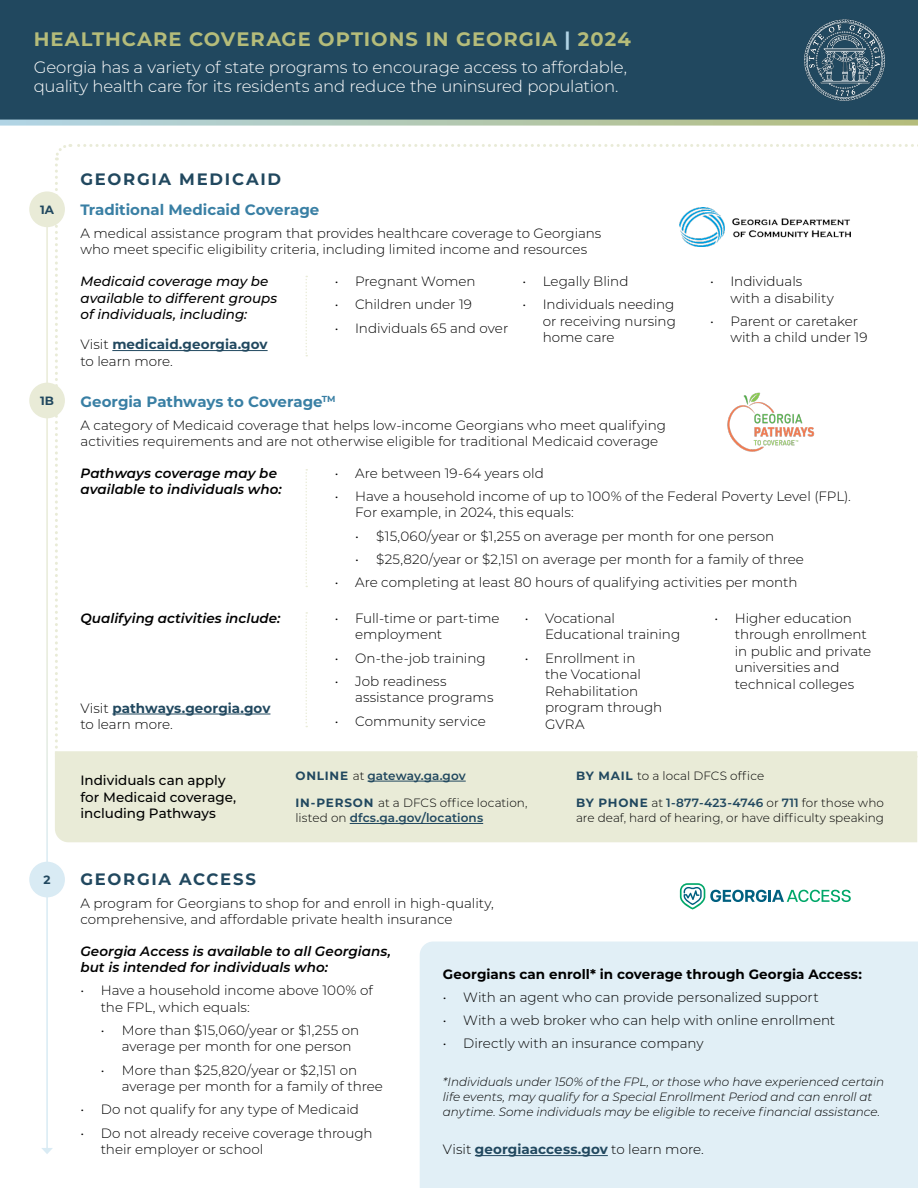
<style>
.page{position:relative;width:918px;height:1188px;background:#fff}
.page>*{position:absolute;margin:0;border:0;box-sizing:border-box;transform-origin:0 0}
.t1{font:700 19.5px "Montserrat";letter-spacing:.05em;color:#b5bc7a}
.t2{font:300 16.5px/19.8px "Montserrat";letter-spacing:-.01em;color:#fff}
.t3{font:700 16.5px "Montserrat";letter-spacing:.105em;color:#21485f}
.t4{font:700 15px "Montserrat";color:#397fa4}
.t5{font:300 13.5px/16.5px "Montserrat";color:#000}
.t6{font:italic 600 13.5px/16.5px "Montserrat";color:#000}
.t7{font:700 13.5px/16.5px "Montserrat";letter-spacing:.005em;color:#21485f}
.t8{font:italic 500 13.5px/16.5px "Montserrat";color:#000}
.t9{font:500 13.5px/16.5px "Montserrat";color:#000}
.t10{font:700 13.5px "Montserrat";letter-spacing:.005em;color:#000}
.t11{font:italic 300 12px/15px "Montserrat";color:#000}
.t12{font:300 12px/15px "Montserrat";color:#000}
.t13{font:600 12px "Montserrat";color:#21485f}
.t14{font:700 12px "Montserrat";color:#21485f}
.s1{color:#b1d4e5}
.s2{font-weight:300;color:#000}
.s3{font-weight:700}
.s4{font-weight:700;color:#21485f}
.s5{font-weight:600;color:#21485f}
</style>
<div class="page">
<hr style="left:46px;top:894px;width:2px;height:255px;background:#d9ebf4">
<svg style="left:41px;top:1148px;width:12px;height:6px"></svg>
<div style="left:0;top:0;width:918px;height:120px;background:#21485f"></div>
<div style="left:55px;top:758px;width:862px;height:84px;background:#e9ebd7"></div>
<div style="left:420px;top:942px;width:498px;height:246px;background:#e1eff6"></div>
<hr style="left:368px;top:781px;width:98px;height:1px;background:#21485f">
<hr style="left:350px;top:823px;width:133px;height:1px;background:#21485f">
<div style="left:29px;top:191px;width:36px;height:36px;background:#e9ebd7;border-radius:50%"></div>
<div style="left:29px;top:383px;width:36px;height:35px;background:#e9ebd7;border-radius:50%"></div>
<img style="left:804px;top:19px;width:81px;height:82px">
<div style="left:29px;top:862px;width:36px;height:35px;background:#d9ebf4;border-radius:50%"></div>
<svg style="left:680px;top:883px;width:171px;height:27px"></svg>
<svg style="left:53px;top:144px;width:865px;height:614px"></svg>
<hr style="left:475px;top:1155px;width:133px;height:1px;background:#21485f">
<hr style="left:112px;top:714px;width:158px;height:1px;background:#21485f">
<hr style="left:112px;top:350px;width:156px;height:1px;background:#21485f">
<svg style="left:0;top:120px;width:918px;height:6px;background:#b8ccb5"></svg>
<img style="left:680px;top:207px;width:171px;height:40px">
<h1 class="t1" style="left:34px;top:25px;width:599px">HEALTHCARE COVERAGE OPTIONS IN GEORGIA <span class="s1">|</span> 2024</h1>
<p class="t2" style="left:34px;top:56px;width:595px">Georgia has a variety of state programs to encourage access to affordable, quality health care for its residents and reduce the uninsured population.</p>
<p class="t3" style="left:80px;top:167px;width:202px">GEORGIA MEDICAID</p>
<p class="t14" style="left:40px;top:201px;width:16px">1A</p>
<p class="t4" style="left:80px;top:198px;width:240px">Traditional Medicaid Coverage</p>
<p class="t5" style="left:80px;top:224px;width:522px">A medical assistance program that provides healthcare coverage to Georgians who meet specific eligibility criteria, including limited income and resources</p>
<p class="t8" style="left:80px;top:273px;width:198px">Medicaid coverage may be available to different groups of individuals, including:</p>
<p class="t7" style="left:80px;top:336px;width:189px"><span class="s2">Visit</span> medicaid.georgia.gov <span class="s2">to learn more.</span></p>
<p class="t5" style="left:335px;top:273px;width:142px">• Pregnant Women</p>
<p class="t5" style="left:335px;top:296px;width:139px">• Children under 19</p>
<p class="t5" style="left:335px;top:319px;width:175px">• Individuals 65 and over</p>
<p class="t5" style="left:523px;top:273px;width:108px">• Legally Blind</p>
<p class="t5" style="left:543px;top:296px;width:135px;text-align:justify;text-indent:-20px">• Individuals needing or receiving nursing home care</p>
<p class="t5" style="left:730px;top:273px;width:105px;text-indent:-20px">• Individuals with a disability</p>
<p class="t5" style="left:730px;top:313px;width:139px;text-indent:-20px">• Parent or caretaker with a child under 19</p>
<p class="t14" style="left:40px;top:392px;width:16px">1B</p>
<p class="t4" style="left:80px;top:391px;width:257px">Georgia Pathways to Coverage<sup>TM</sup></p>
<p class="t5" style="left:80px;top:416px;width:587px">A category of Medicaid coverage that helps low-income Georgians who meet qualifying activities requirements and are not otherwise eligible for traditional Medicaid coverage</p>
<p class="t6" style="left:80px;top:464px;width:203px">Pathways coverage may be available to individuals who:</p>
<p class="t6" style="left:80px;top:609px;width:202px">Qualifying activities include:</p>
<p class="t7" style="left:80px;top:699px;width:192px"><span class="s2">Visit</span> pathways.georgia.gov <span class="s2">to learn more.</span></p>
<p class="t5" style="left:335px;top:464px;width:211px">• Are between 19-64 years old</p>
<p class="t5" style="left:355px;top:487px;width:497px;text-indent:-20px">• Have a household income of up to 100% of the Federal Poverty Level (FPL).<br>For example, in 2024, this equals:</p>
<p class="t5" style="left:355px;top:527px;width:421px">• $15,060/year or $1,255 on average per month for one person</p>
<p class="t5" style="left:355px;top:550px;width:450px">• $25,820/year or $2,151 on average per month for a family of three</p>
<p class="t5" style="left:335px;top:574px;width:464px">• Are completing at least 80 hours of qualifying activities per month</p>
<p class="t5" style="left:355px;top:610px;width:146px;text-indent:-20px">• Full-time or part-time employment</p>
<p class="t5" style="left:335px;top:649px;width:152px">• On-the-job training</p>
<p class="t5" style="left:355px;top:672px;width:140px;text-indent:-20px">• Job readiness assistance programs</p>
<p class="t5" style="left:335px;top:712px;width:153px">• Community service</p>
<p class="t5" style="left:735px;top:609px;width:138px;text-indent:-20px">• Higher education through enrollment in public and private universities and technical colleges</p>
<p class="t5" style="left:545px;top:609px;width:137px;text-indent:-20px">• Vocational<br>Educational training</p>
<p class="t5" style="left:545px;top:649px;width:119px;text-indent:-20px">• Enrollment in<br>the Vocational<br>Rehabilitation program through<br>GVRA</p>
<p class="t9" style="left:80px;top:772px;width:157px">Individuals can apply for Medicaid coverage, including Pathways</p>
<p class="t13" style="left:296px;top:767px;width:172px"><span class="s3">ONLINE</span> <span class="s2">at</span> gateway.ga.gov</p>
<p class="t12" style="left:296px;top:795px;width:234px"><span class="s4">IN-PERSON</span> at a DFCS office location, listed on <span class="s5">dfcs.ga.gov/locations</span></p>
<p class="t12" style="left:576px;top:768px;width:190px"><span class="s4">BY MAIL</span> to a local DFCS office</p>
<p class="t12" style="left:576px;top:795px;width:310px"><span class="s4">BY PHONE</span> at <span class="s5">1-877-423-4746</span> or <span class="s5">711</span> for those who are deaf, hard of hearing, or have difficulty speaking</p>
<p class="t14" style="left:44px;top:871px;width:9px">2</p>
<p class="t3" style="left:80px;top:867px;width:177px">GEORGIA ACCESS</p>
<p class="t5" style="left:80px;top:894px;width:415px">A program for Georgians to shop for and enroll in high-quality, comprehensive, and affordable private health insurance</p>
<p class="t6" style="left:80px;top:942px;width:312px">Georgia Access is available to all Georgians, but is intended for individuals who:</p>
<p class="t5" style="left:101px;top:982px;width:274px;text-indent:-20px">• Have a household income above 100% of the FPL, which equals:</p>
<p class="t5" style="left:122px;top:1022px;width:239px;text-indent:-21px">• More than $15,060/year or $1,255 on average per month for one person</p>
<p class="t5" style="left:122px;top:1061px;width:263px;text-indent:-21px">• More than $25,820/year or $2,151 on average per month for a family of three</p>
<p class="t5" style="left:80px;top:1101px;width:280px">• Do not qualify for any type of Medicaid</p>
<p class="t5" style="left:101px;top:1124px;width:273px;text-indent:-20px">• Do not already receive coverage through their employer or school</p>
<p class="t10" style="left:443px;top:964px;width:420px">Georgians can enroll* in coverage through Georgia Access:</p>
<p class="t5" style="left:443px;top:988px;width:377px">• With an agent who can provide personalized support</p>
<p class="t5" style="left:443px;top:1012px;width:394px">• With a web broker who can help with online enrollment</p>
<p class="t5" style="left:443px;top:1035px;width:262px">• Directly with an insurance company</p>
<p class="t11" style="left:443px;top:1074px;width:443px">*Individuals under 150% of the FPL, or those who have experienced certain life events, may qualify for a Special Enrollment Period and can enroll at anytime. Some individuals may be eligible to receive financial assistance.</p>
<p class="t5" style="left:443px;top:1141px;width:262px">Visit <span class="s4">georgiaaccess.gov</span> to learn more.</p>
</div>
